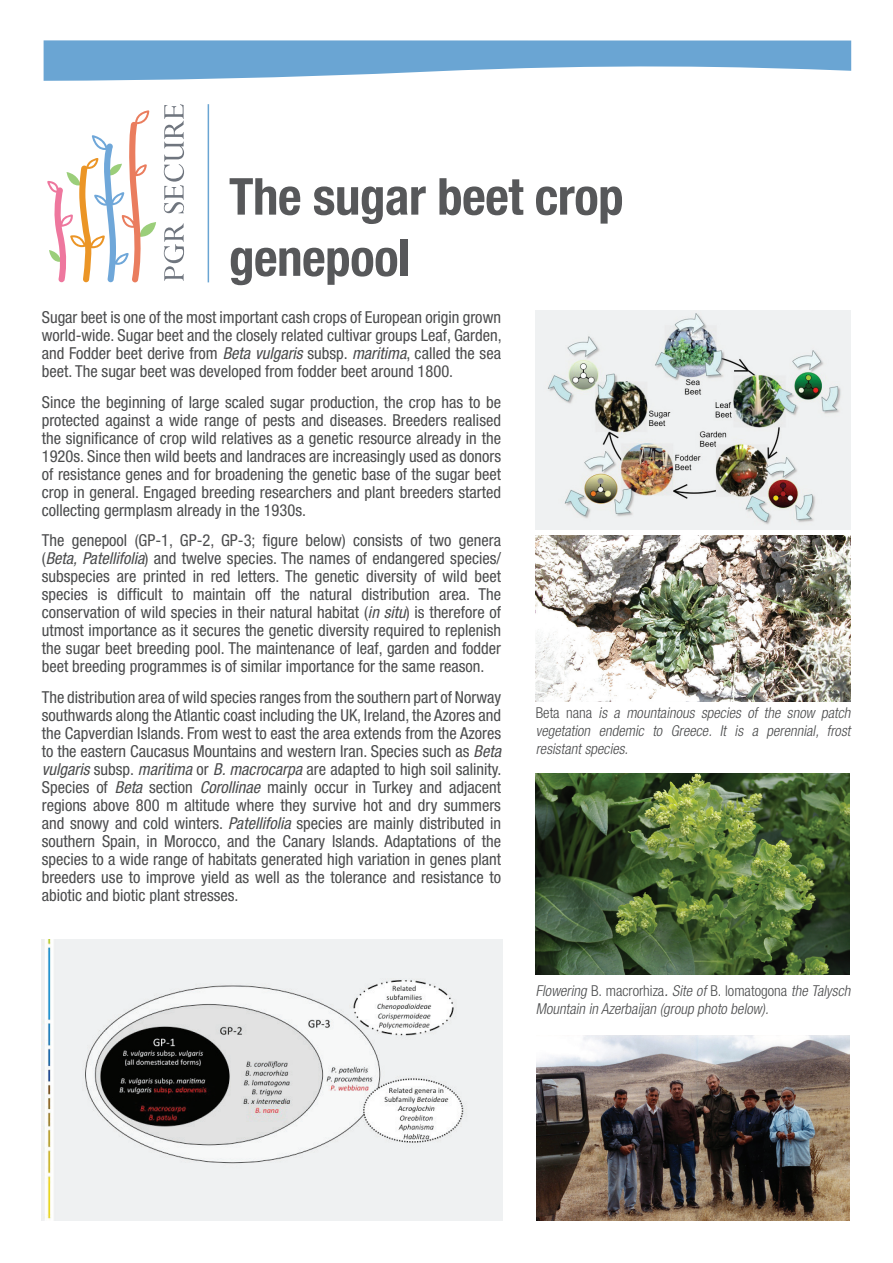
<style>
.page{position:relative;width:893px;height:1263px;background:#fff}
.page>*{position:absolute;margin:0;border:0;box-sizing:border-box;transform-origin:0 0}
.t1{font:700 condensed 51px/61.2px "Helvetica Neue LT Std";letter-spacing:-.01em;color:#57585a}
.t2{font:condensed 16.5px/18px "Helvetica Neue LT Std";color:#4b4c4d;text-align:justify}
.t3{font:italic 300 condensed 15px/18px "Helvetica Neue LT Std";color:#4b4c4d;text-align:justify}
.s1{font-style:italic}
.s2{font-style:normal}
.s3{font-weight:400}
</style>
<div class="page">
<svg style="left:44px;top:40px;width:807px;height:41px"></svg>
<svg style="left:47px;top:110px;width:109px;height:172px"></svg>
<svg style="left:164px;top:223px;width:20px;height:58px"></svg>
<svg style="left:164px;top:104px;width:20px;height:109px"></svg>
<hr style="left:208px;top:104px;width:1px;height:178px;background:#6aa5d3">
<img style="left:536px;top:311px;width:314px;height:218px">
<img style="left:536px;top:773px;width:313px;height:201px">
<img style="left:42px;top:939px;width:460px;height:281px">
<img style="left:536px;top:535px;width:314px;height:167px">
<img style="left:536px;top:1035px;width:314px;height:185px">
<h1 class="t1" style="left:229px;top:165px;width:396px">The sugar beet crop genepool</h1>
<p class="t2" style="left:42px;top:308px;width:461px">Sugar beet is one of the most important cash crops of European origin grown world-wide. Sugar beet and the closely related cultivar groups Leaf, Garden, and Fodder beet derive from <span class="s1">Beta vulgaris</span> subsp. <span class="s1">maritima</span>, called the sea beet. The sugar beet was developed from fodder beet around 1800.</p>
<p class="t2" style="left:42px;top:393px;width:461px">Since the beginning of large scaled sugar production, the crop has to be protected against a wide range of pests and diseases. Breeders realised the significance of crop wild relatives as a genetic resource already in the 1920s. Since then wild beets and landraces are increasingly used as donors of resistance genes and for broadening the genetic base of the sugar beet crop in general. Engaged breeding researchers and plant breeders started collecting germplasm already in the 1930s.</p>
<p class="t2" style="left:42px;top:531px;width:461px">The genepool (GP-1, GP-2, GP-3; figure below) consists of two genera (<span class="s1">Beta, Patellifolia</span>) and twelve species. The names of endangered species/ subspecies are printed in red letters. The genetic diversity of wild beet species is difficult to maintain off the natural distribution area. The conservation of wild species in their natural habitat (<span class="s1">in situ</span>) is therefore of utmost importance as it secures the genetic diversity required to replenish the sugar beet breeding pool. The maintenance of leaf, garden and fodder beet breeding programmes is of similar importance for the same reason.</p>
<p class="t2" style="left:42px;top:688px;width:461px">The distribution area of wild species ranges from the southern part of Norway southwards along the Atlantic coast including the UK, Ireland, the Azores and the Capverdian Islands. From west to east the area extends from the Azores to the eastern Caucasus Mountains and western Iran. Species such as <span class="s1">Beta vulgaris</span> subsp. <span class="s1">maritima</span> or <span class="s1">B. macrocarpa</span> are adapted to high soil salinity.<br>Species of <span class="s1">Beta</span> section <span class="s1">Corollinae</span> mainly occur in Turkey and adjacent regions above 800 m altitude where they survive hot and dry summers and snowy and cold winters. <span class="s1">Patellifolia</span> species are mainly distributed in southern Spain, in Morocco, and the Canary Islands. Adaptations of the species to a wide range of habitats generated high variation in genes plant breeders use to improve yield as well as the tolerance and resistance to abiotic and biotic plant stresses.</p>
<p class="t3" style="left:536px;top:704px;width:319px"><span class="s2">B e t a n a n a</span> is a mountainous species of the snow patch vegetation endemic to Greece. It is a perennial, frost resistantspecies.</p>
<p class="t3" style="left:536px;top:982px;width:319px">Flowering <span class="s2">B. macrorhiza</span><span class="s3">.</span> Site of <span class="s2">B. lomatogona</span> the Talysch<br>Mountain in Azerbaijan (group photo below) .</p>
</div>
